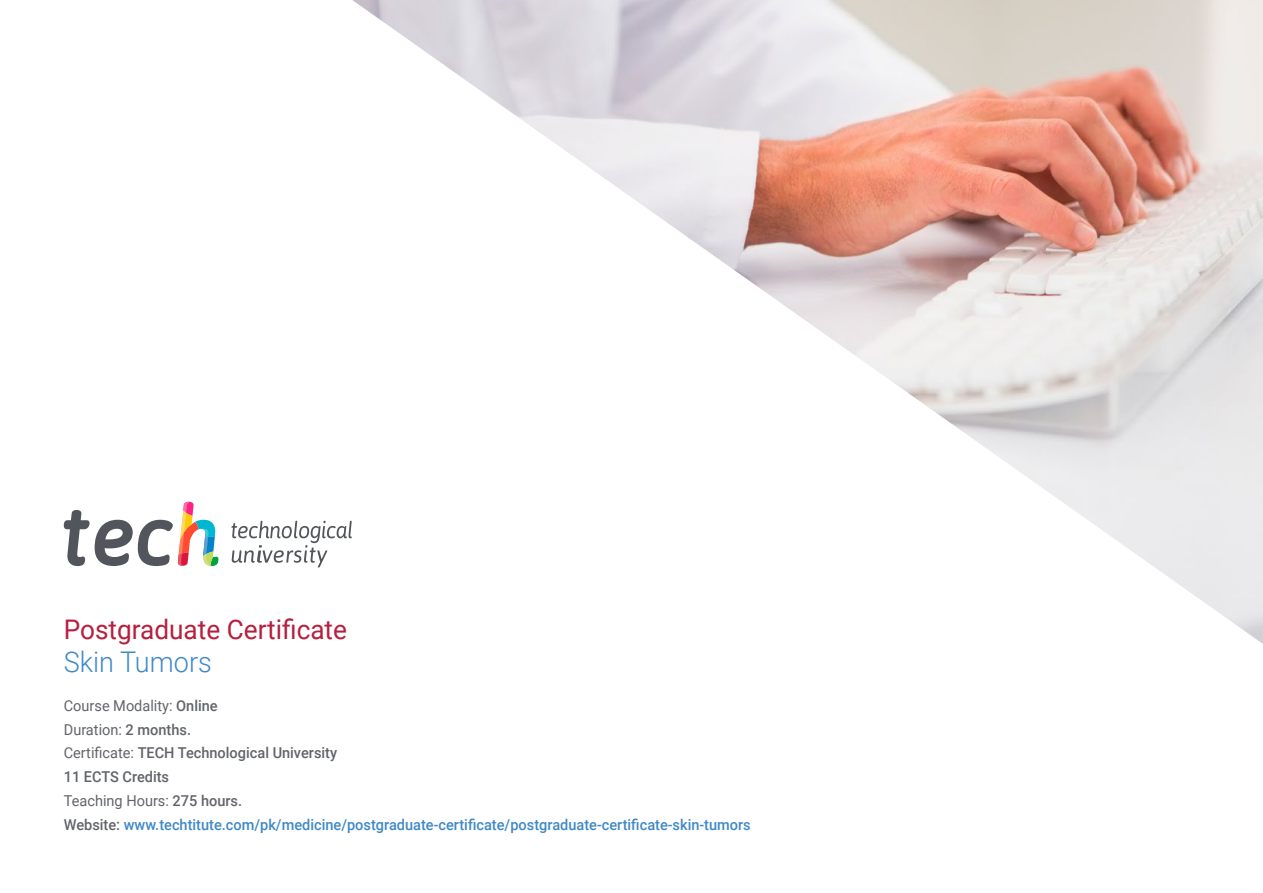
<style>
.page{position:relative;width:1263px;height:893px;background:#fff}
.page>*{position:absolute;margin:0;border:0;box-sizing:border-box;transform-origin:0 0}
.t1{font:300 28.5px "Roboto";color:#4089c5;scale:.95 1}
.t2{font:27px "Roboto";color:#b61f3f}
.t3{font:500 15px/23.7px "Roboto";color:#4089c5}
.s1{font-weight:400;color:#61646a}
.s2{color:#61646a}
</style>
<div class="page">
<img style="left:352px;top:0;width:911px;height:644px">
<svg style="left:64px;top:502px;width:154px;height:64px"></svg>
<svg style="left:232px;top:521px;width:120px;height:46px"></svg>
<h2 class="t2" style="left:64px;top:610px;width:285px">Postgraduate Certificate</h2>
<h1 class="t1" style="left:64px;top:642px;width:157px">Skin Tumors</h1>
<p class="t3" style="left:64px;top:693px;width:688px"><span class="s1">Course Modality:</span> <span class="s2">Online<br></span><span class="s1">Duration:</span> <span class="s2">2 months.<br></span><span class="s1">Certificate:</span> <span class="s2">TECH Technological University<br>11 ECTS Credits<br></span><span class="s1">Teaching Hours:</span> <span class="s2">275 hours.<br>Website:</span> www.techtitute.com/pk/medicine/postgraduate-certificate/postgraduate-certificate-skin-tumors</p>
</div>
